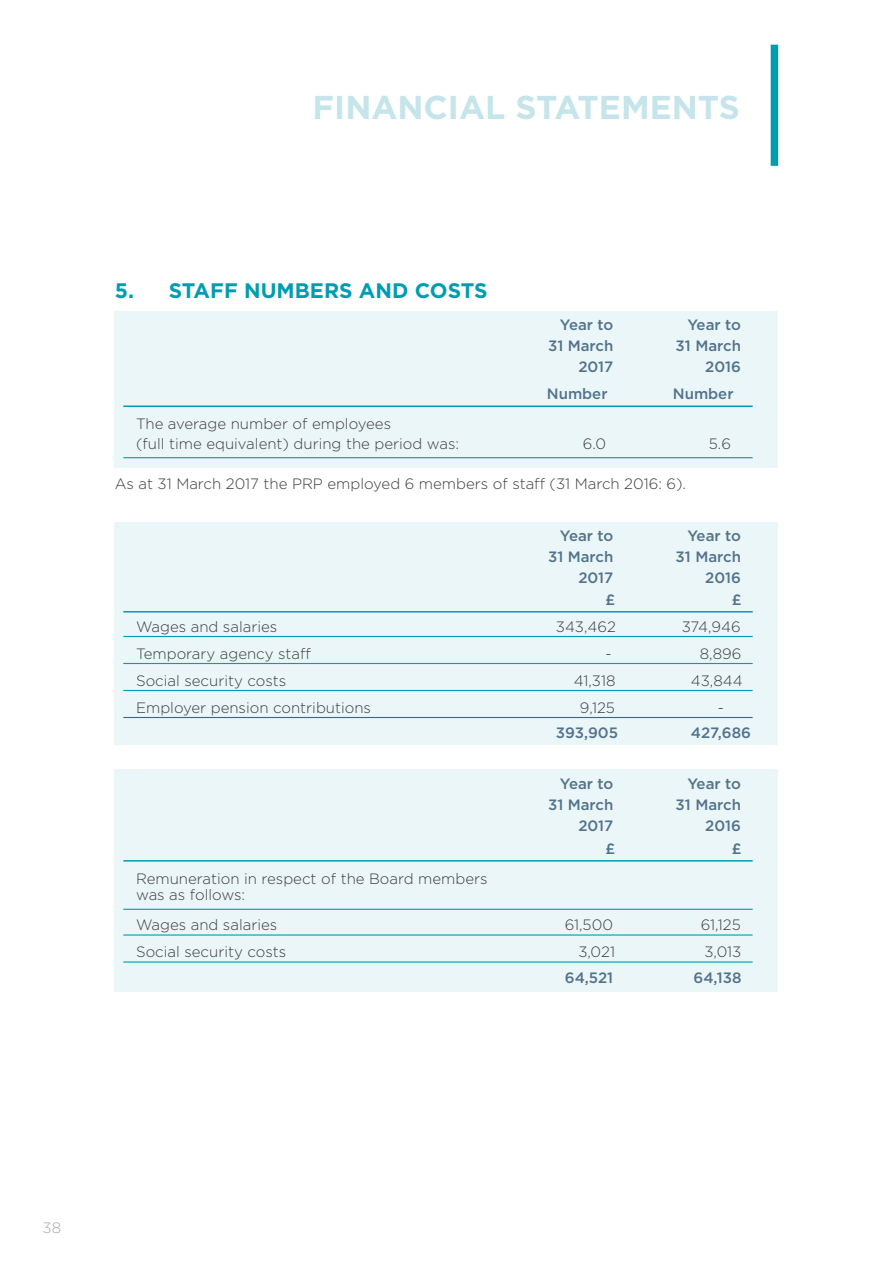
<style>
.page{position:relative;width:893px;height:1263px;background:#fff}
.page>*{position:absolute;margin:0;border:0;box-sizing:border-box;transform-origin:0 0}
.t1{font:700 33px "Gotham";color:#c5e5eb}
.t2{font:700 21px "Gotham";color:#009db1}
.t3{font:300 15px/19.5px "Gotham";color:#3c3c3b}
.t4{font:500 15px/21px "Gotham";color:#52728b;text-align:right}
.t5{font:300 15px "Gotham";color:#a8a8a7}
</style>
<div class="page">
<div style="left:115px;top:311px;width:663px;height:157px;background:#ebf6f9"></div>
<div style="left:115px;top:522px;width:663px;height:222px;background:#ebf6f9"></div>
<div style="left:115px;top:770px;width:663px;height:222px;background:#ebf6f9"></div>
<div style="left:771px;top:45px;width:7px;height:121px;background:#009db1"></div>
<hr style="left:123px;top:405px;width:630px;height:2px;background:#009db1">
<hr style="left:123px;top:457px;width:630px;height:1px;background:#009db1">
<hr style="left:123px;top:611px;width:630px;height:1px;background:#009db1">
<hr style="left:123px;top:636px;width:630px;height:1px;background:#009db1">
<hr style="left:123px;top:663px;width:630px;height:1px;background:#009db1">
<hr style="left:123px;top:690px;width:630px;height:1px;background:#009db1">
<hr style="left:123px;top:717px;width:630px;height:1px;background:#416681">
<hr style="left:123px;top:860px;width:630px;height:1px;background:#009db1">
<hr style="left:123px;top:909px;width:630px;height:1px;background:#009db1">
<hr style="left:123px;top:934px;width:630px;height:1px;background:#009db1">
<hr style="left:123px;top:961px;width:630px;height:1px;background:#009db1">
<h1 class="t1" style="left:313px;top:88px;width:429px">FINANCIAL STATEMENTS</h1>
<h2 class="t2" style="left:115px;top:278px;width:374px">5. STAFF NUMBERS AND COSTS</h2>
<p class="t4" style="left:548px;top:314px;width:67px">Year to<br>31 March<br>2017</p>
<p class="t4" style="left:676px;top:314px;width:67px">Year to<br>31 March<br>2016</p>
<p class="t4" style="left:547px;top:383px;width:62px">Number</p>
<p class="t4" style="left:673px;top:383px;width:62px">Number</p>
<p class="t3" style="left:136px;top:414px;width:325px">The average number of employees<br>(full time equivalent) during the period was:</p>
<p class="t3" style="left:583px;top:433px;width:25px">6.0</p>
<p class="t3" style="left:709px;top:433px;width:24px">5.6</p>
<p class="t3" style="left:115px;top:474px;width:573px">As at 31 March 2017 the PRP employed 6 members of staff (31 March 2016: 6).</p>
<p class="t4" style="left:548px;top:525px;width:67px">Year to<br>31 March<br>2017</p>
<p class="t4" style="left:676px;top:525px;width:67px">Year to<br>31 March<br>2016</p>
<p class="t4" style="left:605px;top:588px;width:11px">£</p>
<p class="t4" style="left:732px;top:588px;width:11px">£</p>
<p class="t3" style="left:136px;top:616px;width:143px">Wages and salaries</p>
<p class="t3" style="left:556px;top:616px;width:62px">343,462</p>
<p class="t3" style="left:682px;top:616px;width:60px">374,946</p>
<p class="t3" style="left:136px;top:643px;width:176px">Temporary agency staff</p>
<p class="t3" style="left:605px;top:643px;width:8px">-</p>
<p class="t3" style="left:700px;top:643px;width:43px">8,896</p>
<p class="t3" style="left:136px;top:670px;width:152px">Social security costs</p>
<p class="t3" style="left:574px;top:670px;width:43px">41,318</p>
<p class="t3" style="left:691px;top:670px;width:53px">43,844</p>
<p class="t3" style="left:136px;top:697px;width:237px">Employer pension contributions</p>
<p class="t3" style="left:580px;top:697px;width:37px">9,125</p>
<p class="t3" style="left:718px;top:697px;width:8px">-</p>
<p class="t4" style="left:556px;top:722px;width:64px">393,905</p>
<p class="t4" style="left:691px;top:722px;width:62px">427,686</p>
<p class="t4" style="left:548px;top:772px;width:67px">Year to<br>31 March<br>2017</p>
<p class="t4" style="left:676px;top:772px;width:67px">Year to<br>31 March<br>2016</p>
<p class="t4" style="left:605px;top:837px;width:11px">£</p>
<p class="t4" style="left:732px;top:837px;width:11px">£</p>
<p class="t3" style="left:136px;top:870px;width:353px;line-height:16.5px">Remuneration in respect of the Board members was as follows:</p>
<p class="t3" style="left:136px;top:915px;width:143px">Wages and salaries</p>
<p class="t3" style="left:565px;top:915px;width:50px">61,500</p>
<p class="t3" style="left:701px;top:915px;width:42px">61,125</p>
<p class="t3" style="left:136px;top:942px;width:152px">Social security costs</p>
<p class="t3" style="left:578px;top:942px;width:38px">3,021</p>
<p class="t3" style="left:704px;top:942px;width:39px">3,013</p>
<p class="t4" style="left:565px;top:966px;width:50px">64,521</p>
<p class="t4" style="left:694px;top:966px;width:49px">64,138</p>
<p class="t5" style="left:43px;top:1219px;width:20px">38</p>
</div>
